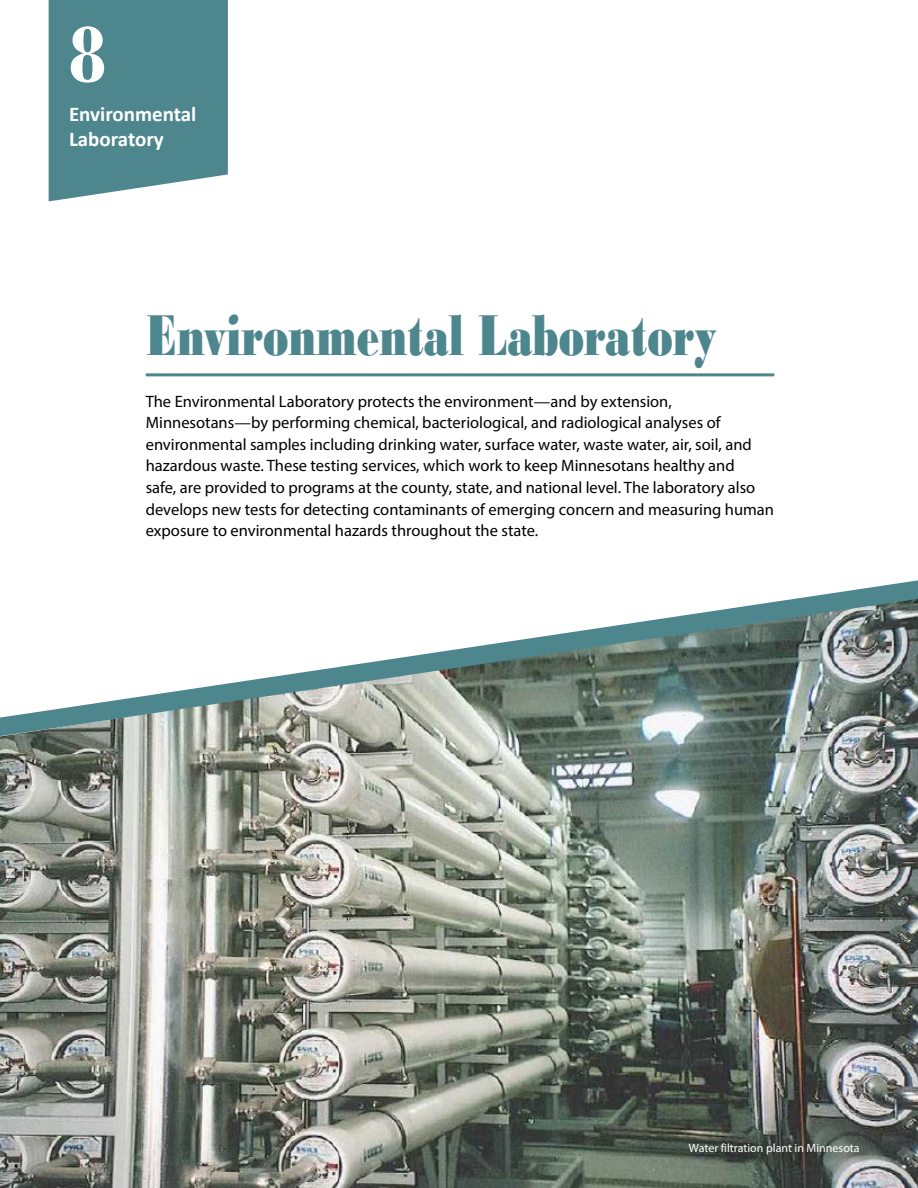
<style>
.page{position:relative;width:918px;height:1188px;background:#fff}
.page>*{position:absolute;margin:0;border:0;box-sizing:border-box;transform-origin:0 0}
.H2_section_title{font:700 84.75px "Bodoni";color:#fff;scale:.88 1}
.t1{font:60.45px "Bodoni MT Black";color:#4e868e;scale:.69 1}
.H2_section_title-2{font:700 21px/25.2px "Calibri";color:#fff}
.t2{font:16.5px/21.6px "Myriad Pro";color:#000}
.t3{font:12px "Myriad Pro";color:#fff}
</style>
<div class="page">
<img style="left:0;top:736px;width:918px;height:452px">
<div style="left:686px;top:1141px;width:186px;height:26px;background:#000;opacity:.38"></div>
<svg style="left:0;top:580px;width:918px;height:156px"></svg>
<svg style="left:49px;top:0;width:179px;height:201px;background:#598d95"></svg>
<hr style="left:146px;top:373px;width:628px;height:3px;background:#4e868e">
<h2 class="H2_section_title" style="left:69px;top:4px;width:43px">8</h2>
<h2 class="H2_section_title-2" style="left:69px;top:101px;width:129px">Environmental<br>Laboratory</h2>
<h3 class="t1" style="left:146px;top:300px;width:829px">Environmental Laboratory</h3>
<p class="t2" style="left:146px;top:390px;width:630px">The Environmental Laboratory protects the environment—and by extension, Minnesotans—by performing chemical, bacteriological, and radiological analyses of environmental samples including drinking water, surface water, waste water, air, soil, and hazardous waste. These testing services, which work to keep Minnesotans healthy and<br>safe, are provided to programs at the county, state, and national level. The laboratory also develops new tests for detecting contaminants of emerging concern and measuring human exposure to environmental hazards throughout the state.</p>
<p class="t3" style="left:689px;top:1141px;width:172px">Water filtration plant in Minnesota</p>
</div>
